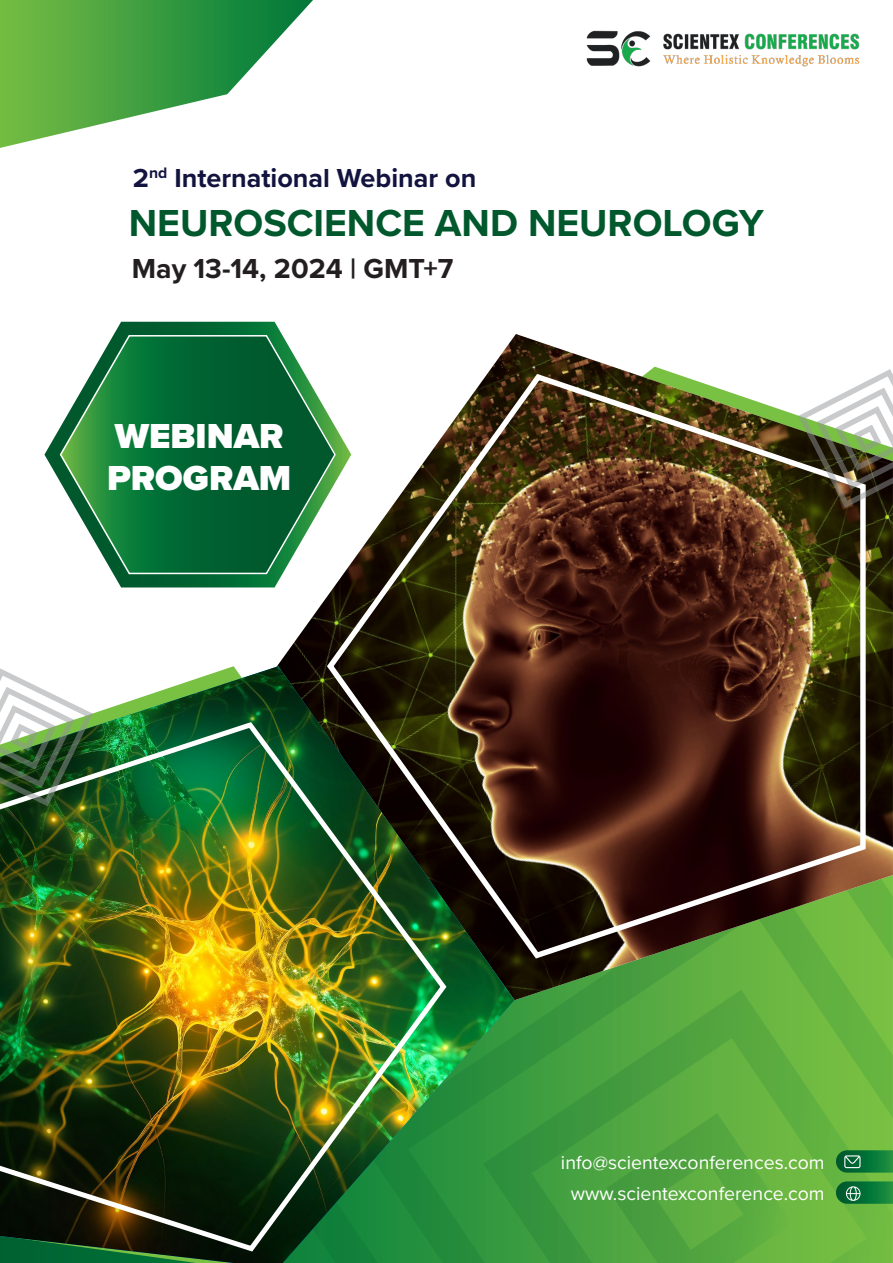
<style>
.page{position:relative;width:893px;height:1263px;background:#fff}
.page>*{position:absolute;margin:0;border:0;box-sizing:border-box;transform-origin:0 0}
.Speaker_Profile{font:700 39px "Proxima Nova";color:#00582c}
.Speaker_Profile-2{font:900 36px "Proxima Nova";color:#fff}
.Bio-New-Text{font:700 28.5px "Proxima Nova";color:#231f20}
.Speaker_Profile-3{font:700 27px "Proxima Nova";color:#12143f}
.Speaker_Profile-4{font:19.5px "Proxima Nova";color:#fff}
</style>
<div class="page">
<svg style="left:514px;top:1000px;width:379px;height:263px;background:#56a940"></svg>
<svg style="left:607px;top:1113px;width:185px;height:150px;background:#58aa40"></svg>
<img style="left:277px;top:334px;width:616px;height:666px">
<svg style="left:323px;top:371px;width:545px;height:591px;background:#57422b"></svg>
<img style="left:586px;top:30px;width:274px;height:37px">
<img style="left:0;top:666px;width:514px;height:597px">
<img style="left:0;top:719px;width:450px;height:535px">
<svg style="left:0;top:0;width:313px;height:148px"></svg>
<svg style="left:798px;top:369px;width:95px;height:139px"></svg>
<svg style="left:0;top:668px;width:93px;height:138px"></svg>
<svg style="left:836px;top:1181px;width:57px;height:23px"></svg>
<svg style="left:836px;top:1150px;width:57px;height:22px"></svg>
<svg style="left:44px;top:322px;width:307px;height:265px"></svg>
<svg style="left:59px;top:334px;width:278px;height:241px"></svg>
<p class="Speaker_Profile-3" style="left:133px;top:158px;width:345px">2<sup>nd</sup> International Webinar on</p>
<p class="Speaker_Profile" style="left:129px;top:194px;width:637px">NEUROSCIENCE AND NEUROLOGY</p>
<p class="Bio-New-Text" style="left:132px;top:247px;width:323px">May 13-14, 2024 | GMT+7</p>
<p class="Speaker_Profile-2" style="left:115px;top:409px;width:171px">WEBINAR</p>
<p class="Speaker_Profile-2" style="left:107px;top:451px;width:186px">PROGRAM</p>
<p class="Speaker_Profile-4" style="left:561px;top:1148px;width:265px">info@scientexconferences.com</p>
<p class="Speaker_Profile-4" style="left:571px;top:1179px;width:255px">www.scientexconference.com</p>
</div>
